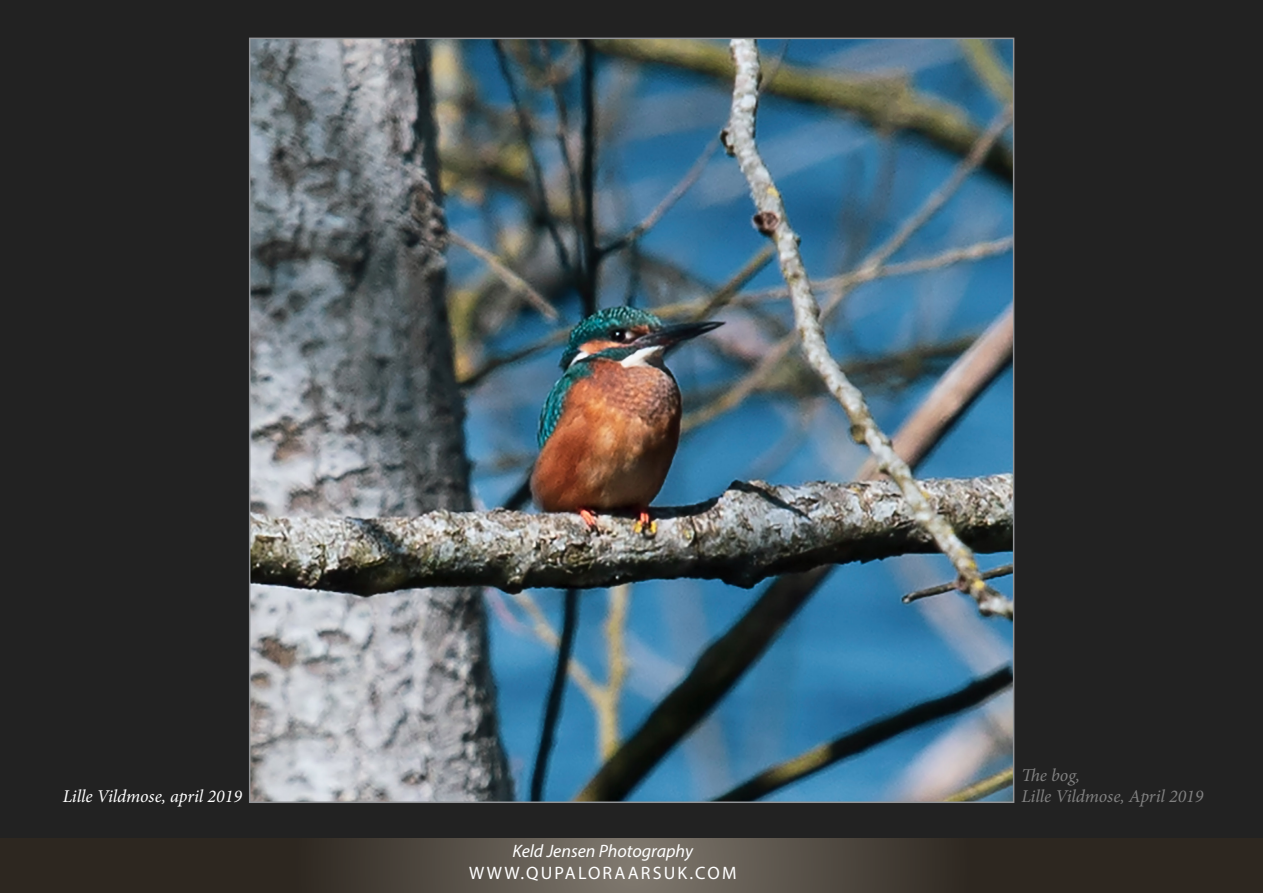
<style>
.page{position:relative;width:1263px;height:893px;background:#222}
.page>*{position:absolute;margin:0;border:0;box-sizing:border-box;transform-origin:0 0}
.t1{font:italic 18px "Minion Pro";letter-spacing:-.005em;color:#808080}
.t2{font:italic 18px "Minion Pro";letter-spacing:-.005em;color:#fff}
.t3{font:italic 18px "Myriad Pro";color:#fff}
.t4{font:18px "Myriad Pro";letter-spacing:.12em;color:#fff}
</style>
<div class="page">
<svg style="left:1px;top:838px;width:1262px;height:55px;background:#433d35"></svg>
<img style="left:252px;top:41px;width:759px;height:759px">
<p class="t1" style="left:1021px;top:763px;width:60px">The bog,</p>
<p class="t2" style="left:63px;top:783px;width:181px">Lille Vildmose, april 2019</p>
<p class="t1" style="left:1021px;top:784px;width:184px">Lille Vildmose, April 2019</p>
<p class="t3" style="left:512px;top:840px;width:182px">Keld Jensen Photography</p>
<p class="t4" style="left:469px;top:862px;width:269px">WWW.QUPALORAARSUK.COM</p>
</div>
